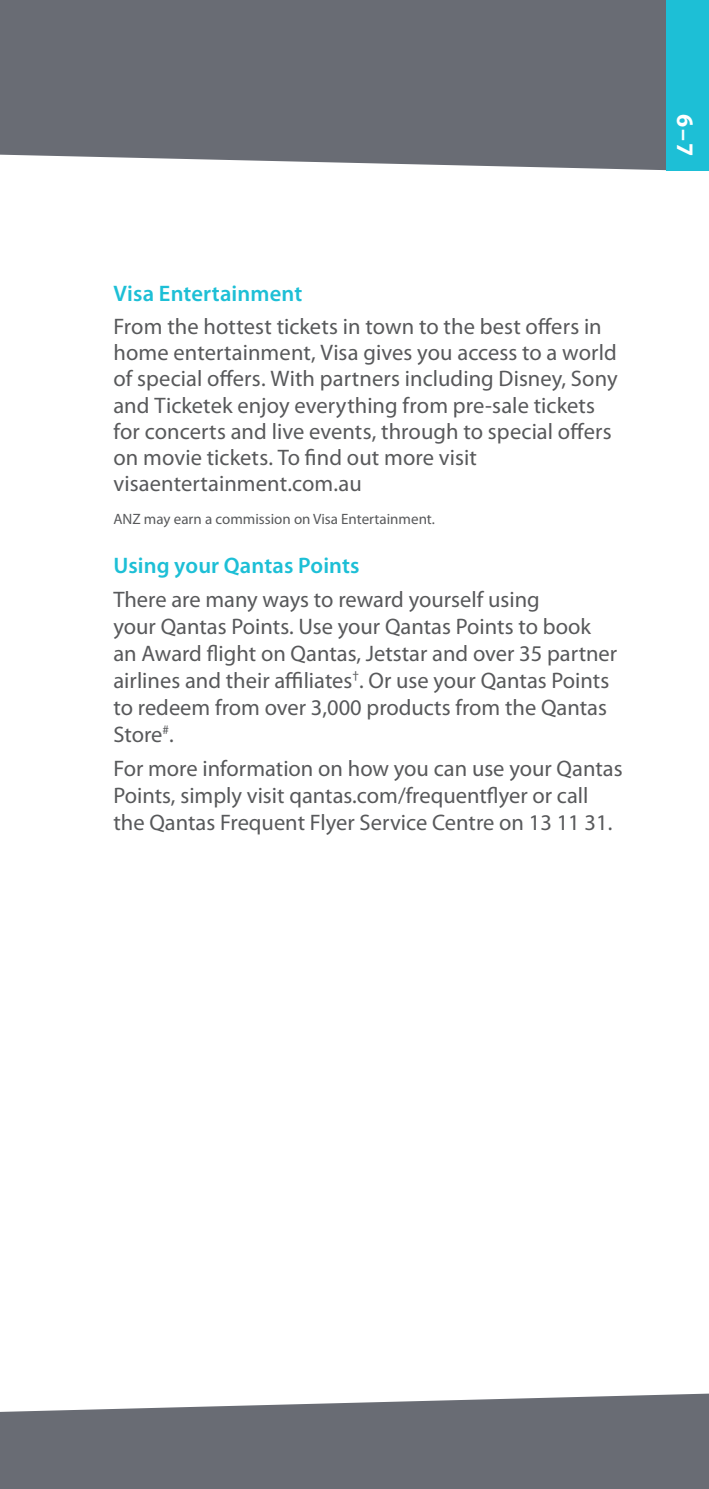
<style>
.page{position:relative;width:709px;height:1489px;background:#fff}
.page>*{position:absolute;margin:0;border:0;box-sizing:border-box;transform-origin:0 0}
.t1{font:700 23.75px "Myriad Pro";color:#fff}
.t2{font:22.5px/27px "Myriad Pro";color:#58595b}
.t3{font:600 22.5px "Myriad Pro";letter-spacing:.005em;color:#1dbfd6}
.t4{font:15px "Myriad Pro";color:#58595b}
</style>
<div class="page">
<div style="left:0;top:0;width:666px;height:170px;background:#696c74"></div>
<div style="left:666px;top:0;width:43px;height:170px;background:#1dbfd6"></div>
<svg style="left:0;top:1393px;width:709px;height:95px;background:#787b82"></svg>
<p class="t3" style="left:113px;top:278px;width:190px">Visa Entertainment</p>
<p class="t2" style="left:113px;top:313px;width:505px;line-height:26.2px">From the hottest tickets in town to the best offers in home entertainment, Visa gives you access to a world of special offers. With partners including Disney, Sony and Ticketek enjoy everything from pre-sale tickets for concerts and live events, through to special offers on movie tickets. To find out more visit visaentertainment.com.au</p>
<p class="t4" style="left:113px;top:510px;width:323px">ANZ may earn a commission on Visa Entertainment.</p>
<p class="t3" style="left:113px;top:550px;width:248px">Using your Qantas Points</p>
<p class="t2" style="left:113px;top:585px;width:505px">There are many ways to reward yourself using<br>your Qantas Points. Use your Qantas Points to book an Award flight on Qantas, Jetstar and over 35 partner airlines and their affiliates<sup>†</sup>. Or use your Qantas Points to redeem from over 3,000 products from the Qantas Store<sup>#</sup>.</p>
<p class="t2" style="left:113px;top:754px;width:510px">For more information on how you can use your Qantas<br>Points, simply visit qantas.com/frequentflyer or call the Qantas Frequent Flyer Service Centre on 13 11 31.</p>
<p class="t1" style="left:700px;top:114px;width:43px;rotate:90deg">6–7</p>
</div>
